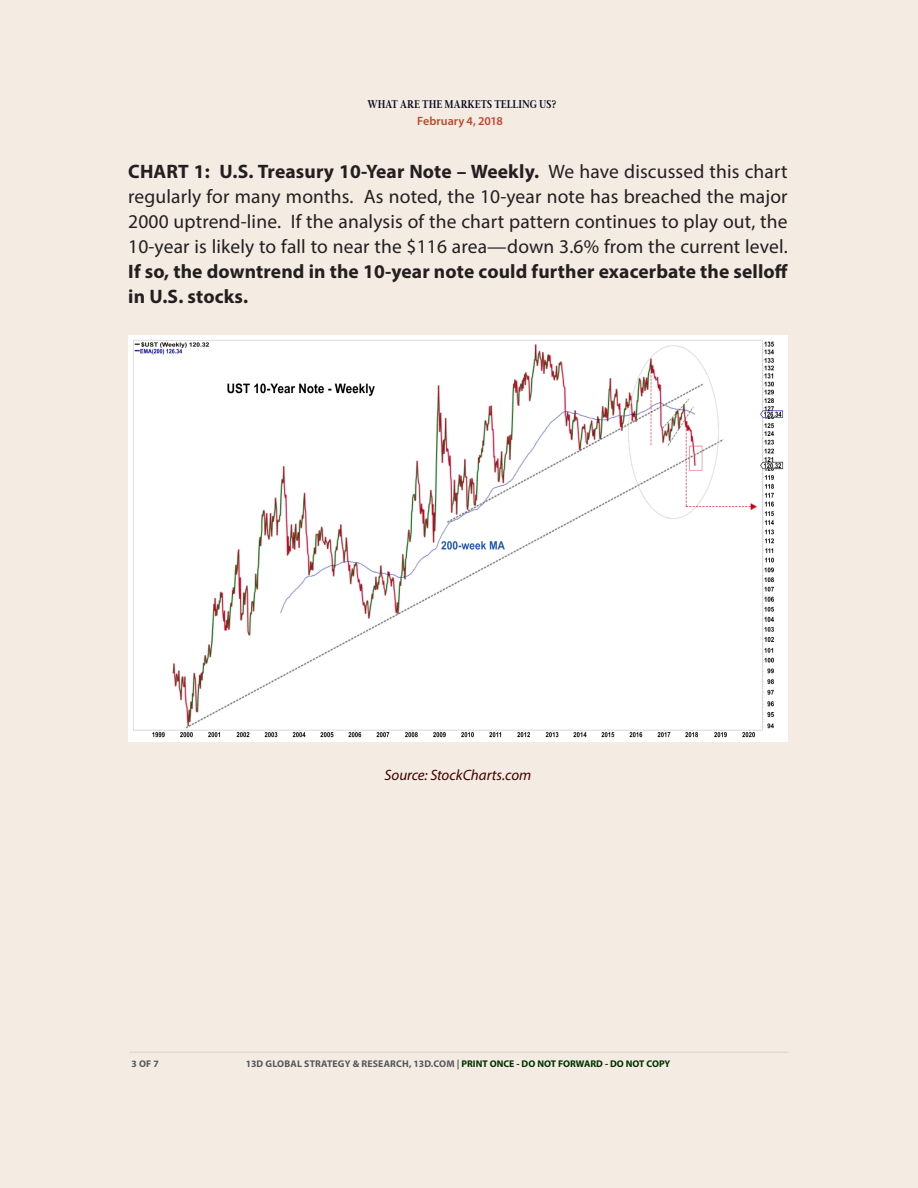
<style>
.page{position:relative;width:918px;height:1188px;background:#f4ece3}
.page>*{position:absolute;margin:0;border:0;box-sizing:border-box;transform-origin:0 0}
.body-regular{font:19.5px/24.9px "Myriad Pro";letter-spacing:.01em;color:#231f20;text-align:justify}
.chart-table-credit-a{font:italic 15px "Myriad Pro";color:#400000}
.front-cover-date{font:600 12px "Myriad Pro";color:#bb482a}
.t1{font:600 11.25px "Magneta Condensed";color:#0b0b20}
.t2{font:700 9.75px "Myriad Pro";color:#57585a}
.s1{font-weight:700}
.s2{color:#003100}
</style>
<div class="page">
<hr style="left:129px;top:1052px;width:659px;height:1px;background:#231f20">
<img style="left:129px;top:335px;width:658px;height:406px">
<p class="t1" style="left:367px;top:96px;width:191px">WHAT ARE THE MARKETS TELLING US?</p>
<p class="front-cover-date" style="left:417px;top:114px;width:87px">February 4, 2018</p>
<p class="body-regular" style="left:128px;top:159px;width:661px"><span class="s1">CHART 1: U.S. Treasury 10-Year Note – Weekly.</span> We have discussed this chart regularly for many months. As noted, the 10-year note has breached the major 2000 uptrend-line. If the analysis of the chart pattern continues to play out, the 10-year is likely to fall to near the $116 area—down 3.6% from the current level.<br><span class="s1">If so, the downtrend in the 10-year note could further exacerbate the selloff in U.S. stocks.</span></p>
<p class="chart-table-credit-a" style="left:385px;top:766px;width:148px">Source: StockCharts.com</p>
<p class="t2" style="left:132px;top:1058px;width:29px">3 OF 7</p>
<p class="t2" style="left:246px;top:1058px;width:426px">13D GLOBAL STRATEGY &amp; RESEARCH, 13D.COM | <span class="s2">PRINT ONCE - DO NOT FORWARD - DO NOT COPY</span></p>
</div>
